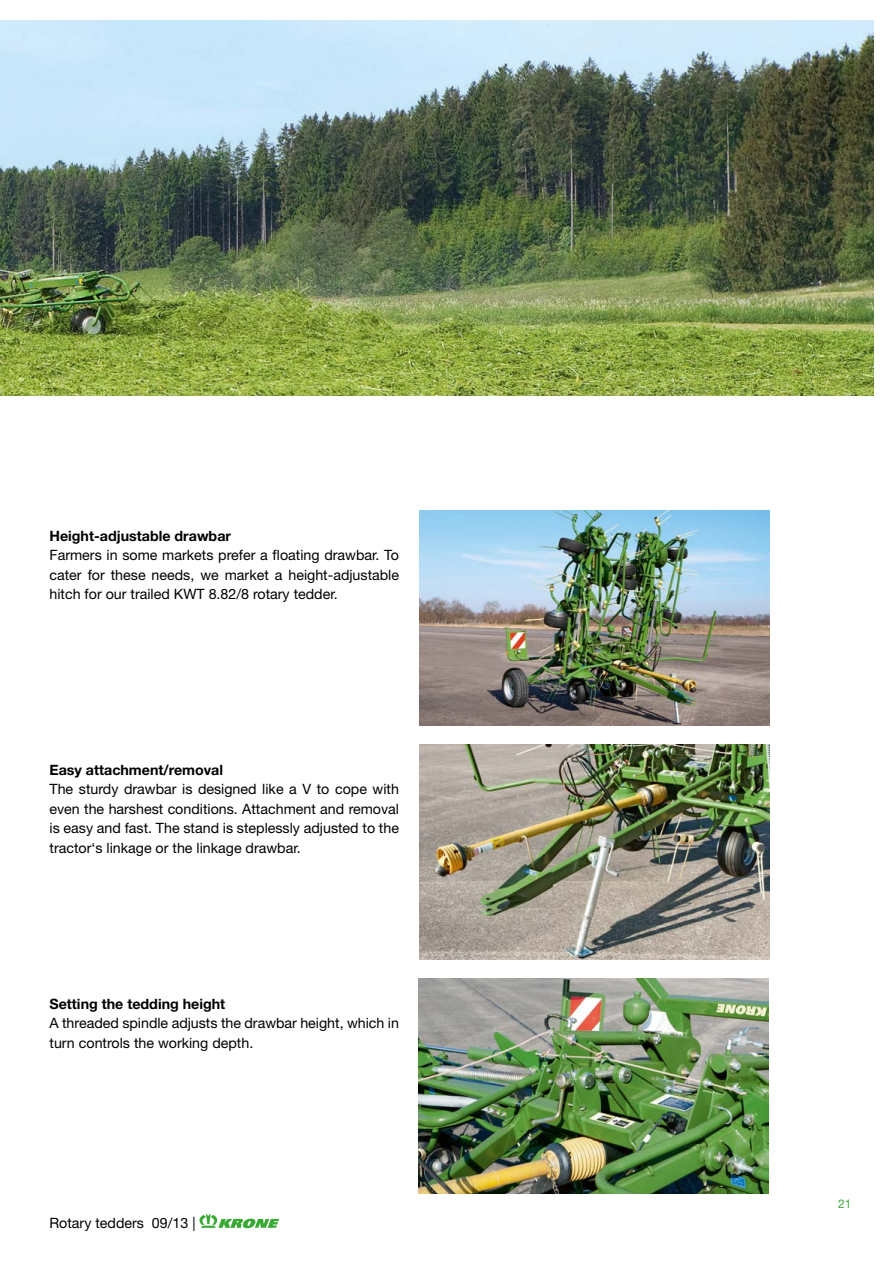
<style>
.page{position:relative;width:893px;height:1263px;background:#fff}
.page>*{position:absolute;margin:0;border:0;box-sizing:border-box;transform-origin:0 0}
.t1{font:14.25px/19.5px "Helvetica Neue LT";color:#000;text-align:justify}
.t2{font:700 14.25px "Helvetica Neue LT";color:#000}
.t3{font:12px "Helvetica Neue LT";color:#38aa34}
</style>
<div class="page">
<img style="left:0;top:20px;width:873px;height:375px">
<img style="left:419px;top:745px;width:350px;height:214px">
<img style="left:418px;top:978px;width:351px;height:216px">
<img style="left:419px;top:510px;width:350px;height:215px">
<svg style="left:199px;top:1213px;width:80px;height:15px"></svg>
<p class="t2" style="left:50px;top:527px;width:183px">Height-adjustable drawbar</p>
<p class="t1" style="left:50px;top:545px;width:351px">Farmers in some markets prefer a floating drawbar. To cater for these needs, we market a height-adjustable hitch for our trailed KWT 8.82/8 rotary tedder.</p>
<p class="t2" style="left:50px;top:761px;width:175px">Easy attachment/removal</p>
<p class="t1" style="left:50px;top:779px;width:351px">The sturdy drawbar is designed like a V to cope with even the harshest conditions. Attachment and removal is easy and fast. The stand is steplessly adjusted to the tractor‘s linkage or the linkage drawbar.</p>
<p class="t2" style="left:50px;top:995px;width:177px">Setting the tedding height</p>
<p class="t1" style="left:50px;top:1013px;width:351px">A threaded spindle adjusts the drawbar height, which in turn controls the working depth.</p>
<p class="t1" style="left:50px;top:1213px;width:147px">Rotary tedders 09/13 |</p>
<p class="t3" style="left:838px;top:1196px;width:15px">21</p>
</div>
